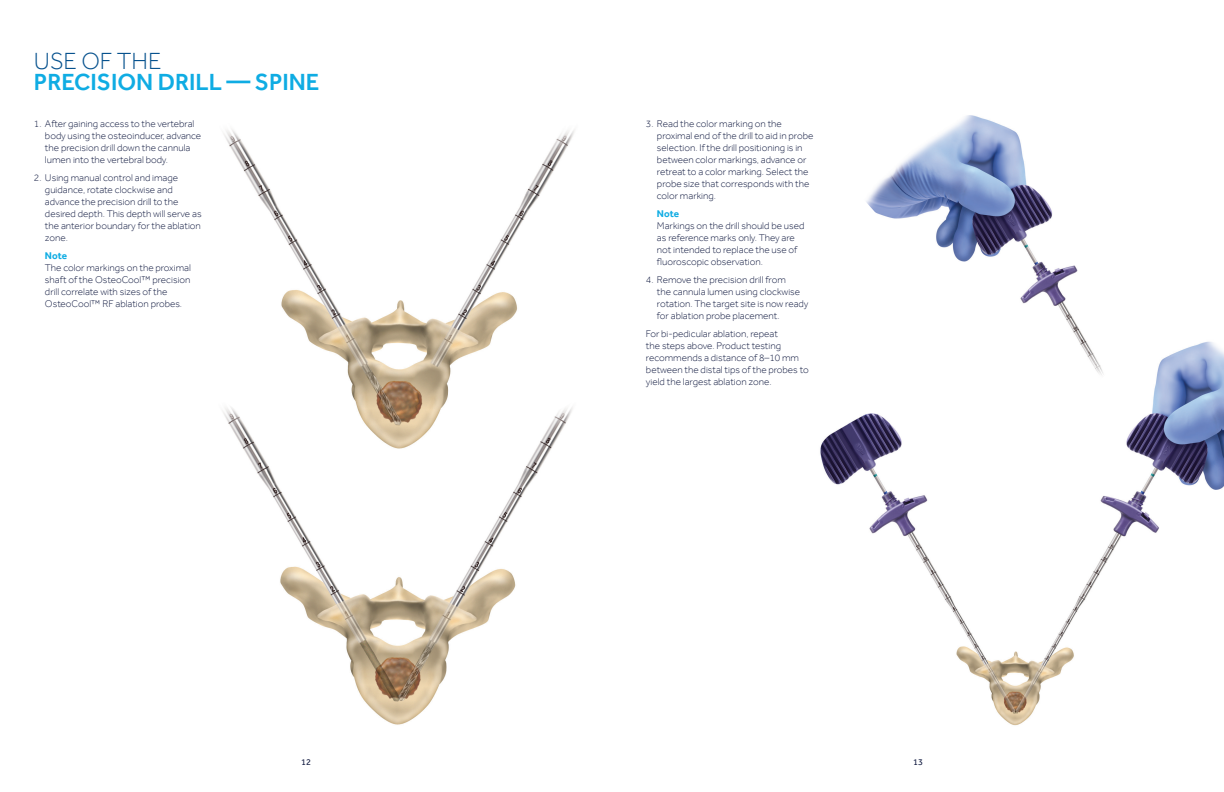
<style>
.page{position:relative;width:1224px;height:792px;background:#fff}
.page>*{position:absolute;margin:0;border:0;box-sizing:border-box;transform-origin:0 0}
.Page_Head{font:500 24px/20.9px "Effra";color:#0face3}
.Body-gray{font:300 10px/12px "Effra";color:#131c42}
.Body-blue{font:300 10px/12px "Effra";color:#131c42}
.Note{font:700 10px "Effra";color:#0face3}
.t1{font:9px "Effra";color:#131c42}
.s1{font-weight:300;color:#07528e}
</style>
<div class="page">
<img style="left:245px;top:452px;width:304px;height:273px">
<img style="left:223px;top:129px;width:352px;height:323px">
<img style="left:820px;top:341px;width:404px;height:385px">
<img style="left:860px;top:115px;width:284px;height:282px">
<p class="Page_Head" style="left:34px;top:50px;width:287px"><span class="s1">USE OF THE<br></span>PRECISION DRILL — SPINE</p>
<p class="Body-gray" style="left:45px;top:118px;width:158px;text-indent:-11px">1. After gaining access to the vertebral body using the osteoinducer, advance the precision drill down the cannula lumen into the vertebral body.</p>
<p class="Body-gray" style="left:45px;top:172px;width:158px;text-indent:-11px">2. Using manual control and image guidance, rotate clockwise and advance the precision drill to the desired depth. This depth will serve as the anterior boundary for the ablation zone.</p>
<p class="Note" style="left:45px;top:250px;width:24px">Note</p>
<p class="Body-blue" style="left:45px;top:262px;width:147px">The color markings on the proximal shaft of the OsteoCool™ precision drill correlate with sizes of the OsteoCool™ RF ablation probes.</p>
<p class="Body-gray" style="left:657px;top:118px;width:158px;text-indent:-11px">3. Read the color marking on the proximal end of the drill to aid in probe selection. If the drill positioning is in between color markings, advance or retreat to a color marking. Select the probe size that corresponds with the color marking.</p>
<p class="Note" style="left:657px;top:208px;width:24px">Note</p>
<p class="Body-blue" style="left:657px;top:220px;width:149px">Markings on the drill should be used as reference marks only. They are not intended to replace the use of fluoroscopic observation.</p>
<p class="Body-gray" style="left:657px;top:274px;width:153px;text-indent:-11px">4. Remove the precision drill from<br>the cannula lumen using clockwise rotation. The target site is now ready for ablation probe placement.</p>
<p class="Body-blue" style="left:646px;top:328px;width:164px">For bi-pedicular ablation, repeat<br>the steps above. Product testing recommends a distance of 8–10 mm between the distal tips of the probes to yield the largest ablation zone.</p>
<p class="t1" style="left:301px;top:757px;width:11px">12</p>
<p class="t1" style="left:913px;top:757px;width:11px">13</p>
</div>
